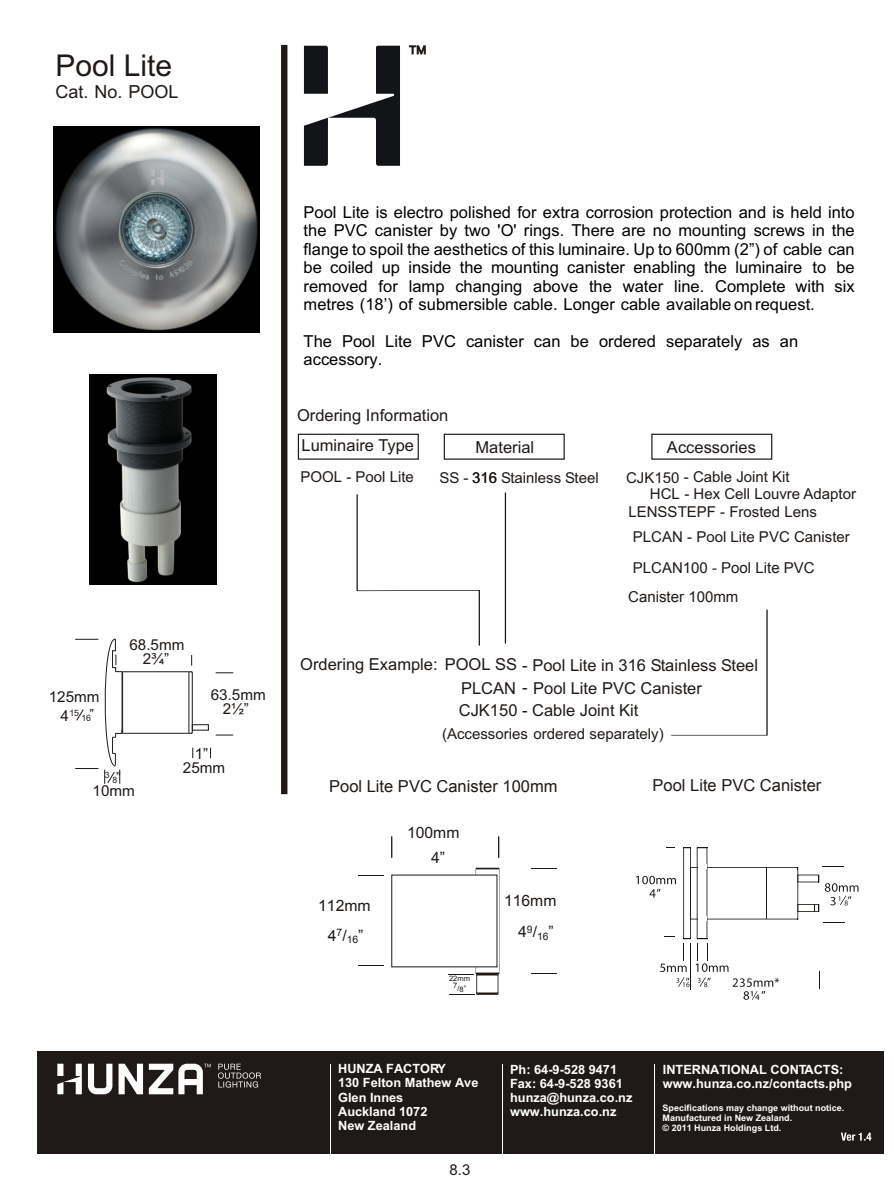
<style>
.page{position:relative;width:894px;height:1191px;background:#fff}
.page>*{position:absolute;margin:0;border:0;box-sizing:border-box;transform-origin:0 0}
.t1{font:30px "Arial Baltic";color:#1f1a17}
.t2{font:18px "Arial Baltic";color:#1f1a17}
.t3{font:16.5px/18.5px "Arial Baltic";color:#000;text-align:justify}
.t4{font:16.5px "Arial";color:#1f1a17}
.t5{font:16.5px "Arial";color:#1f1a17}
.t6{font:15.6px/25.2px "Arial Baltic";color:#1f1a17}
.t7{font:15.6px "Arial";color:#1f1a17}
.t8{font:15.15px "Arial";color:#1f1a17}
.t9{font:15px "Arial";color:#1f1a17}
.t10{font:15px "Arial Baltic";color:#1f1a17}
.t11{font:15px/29.2px "Arial";color:#1f1a17}
.t12{font:700 12.75px/14.2px "Arial Baltic";color:#fff}
.t13{font:10.35px "Arial";color:#1f1a17}
.t14{font:700 9px/10.1px "Arial Baltic";color:#fff}
.t15{font:8.7px "Arial";color:#1f1a17}
.t16{font:7.5px/9.4px "Arial";color:#1f1a17;text-align:center}
.s1{font-family:"Arial Baltic"}
.s2{font-family:"Arial"}
</style>
<div class="page">
<div style="left:281px;top:45px;width:6px;height:749px;background:#1f1a17"></div>
<div style="left:298px;top:434px;width:121px;height:26px;border:1px solid #1f1a17"></div>
<div style="left:651px;top:434px;width:121px;height:26px;border:1px solid #1f1a17"></div>
<div style="left:444px;top:434px;width:121px;height:26px;border:1px solid #1f1a17"></div>
<svg style="left:356px;top:494px;width:124px;height:152px"></svg>
<svg style="left:671px;top:609px;width:97px;height:127px"></svg>
<svg style="left:216px;top:735px;width:17px;height:1px"></svg>
<svg style="left:216px;top:673px;width:17px;height:1px"></svg>
<hr style="left:188px;top:672px;width:1px;height:61px;background:#1f1a17">
<hr style="left:123px;top:671px;width:66px;height:1px;background:#1f1a17">
<hr style="left:123px;top:733px;width:66px;height:1px;background:#1f1a17">
<hr style="left:192px;top:673px;width:1px;height:59px;background:#1f1a17">
<div style="left:192px;top:724px;width:17px;height:6px;border:1px solid #1f1a17"></div>
<hr style="left:505px;top:493px;width:1px;height:151px;background:#1f1a17">
<svg style="left:189px;top:655px;width:4px;height:19px"></svg>
<svg style="left:75px;top:638px;width:48px;height:146px"></svg>
<svg style="left:304px;top:46px;width:96px;height:120px"></svg>
<svg style="left:660px;top:1153px;width:120px;height:1px"></svg>
<svg style="left:409px;top:45px;width:17px;height:9px"></svg>
<img style="left:53px;top:127px;width:206px;height:206px">
<img style="left:90px;top:374px;width:126px;height:210px">
<div style="left:37px;top:1051px;width:847px;height:102px;background:#1f1a17"></div>
<svg style="left:839px;top:1133px;width:33px;height:21px"></svg>
<hr style="left:330px;top:1064px;width:1px;height:89px;background:#fff">
<hr style="left:503px;top:1064px;width:1px;height:89px;background:#fff">
<hr style="left:655px;top:1064px;width:1px;height:89px;background:#fff">
<svg style="left:57px;top:1064px;width:204px;height:31px"></svg>
<svg style="left:391px;top:836px;width:1px;height:22px"></svg>
<svg style="left:498px;top:836px;width:1px;height:22px"></svg>
<svg style="left:358px;top:875px;width:25px;height:1px"></svg>
<svg style="left:358px;top:965px;width:25px;height:1px"></svg>
<svg style="left:532px;top:868px;width:25px;height:1px"></svg>
<svg style="left:532px;top:973px;width:25px;height:1px"></svg>
<hr style="left:477px;top:973px;width:21px;height:2px;background:#1d1814">
<svg style="left:498px;top:973px;width:1px;height:22px"></svg>
<hr style="left:477px;top:993px;width:21px;height:2px;background:#1d1814">
<svg style="left:449px;top:973px;width:28px;height:22px"></svg>
<svg style="left:823px;top:922px;width:21px;height:1px"></svg>
<hr style="left:690px;top:867px;width:108px;height:1px;background:#1d1814">
<hr style="left:797px;top:868px;width:1px;height:51px;background:#1d1814">
<hr style="left:690px;top:919px;width:108px;height:1px;background:#1d1814">
<hr style="left:690px;top:848px;width:1px;height:91px;background:#1d1814">
<hr style="left:683px;top:848px;width:1px;height:91px;background:#1d1814">
<hr style="left:707px;top:848px;width:1px;height:91px;background:#1d1814">
<hr style="left:697px;top:848px;width:1px;height:91px;background:#1d1814">
<hr style="left:766px;top:868px;width:1px;height:51px;background:#1d1814">
<div style="left:698px;top:864px;width:8px;height:5px;background:#fff"></div>
<div style="left:698px;top:916px;width:8px;height:5px;background:#fff"></div>
<svg style="left:819px;top:971px;width:1px;height:18px"></svg>
<svg style="left:697px;top:847px;width:11px;height:2px"></svg>
<svg style="left:683px;top:847px;width:8px;height:2px"></svg>
<svg style="left:660px;top:936px;width:119px;height:64px"></svg>
<svg style="left:797px;top:866px;width:62px;height:46px"></svg>
<svg style="left:636px;top:876px;width:40px;height:22px"></svg>
<h1 class="t1" style="left:56px;top:54px;width:118px">Pool Lite</h1>
<p class="t2" style="left:56px;top:85px;width:125px">Cat. No. POOL</p>
<p class="t8" style="left:129px;top:639px;width:57px">68.5mm</p>
<p class="t8" style="left:143px;top:653px;width:28px">2¾”</p>
<p class="t8" style="left:49px;top:691px;width:52px">125mm</p>
<p class="t8" style="left:211px;top:689px;width:57px">63.5mm</p>
<p class="t8" style="left:223px;top:703px;width:28px">2½”</p>
<p class="t15" style="left:69px;top:709px;width:11px">15</p>
<p class="t15" style="left:81px;top:715px;width:14px">16<sup>”</sup></p>
<p class="t8" style="left:61px;top:710px;width:10px">4</p>
<p class="t15" style="left:112px;top:777px;width:10px">8<sup>”</sup></p>
<p class="t15" style="left:105px;top:772px;width:6px">3</p>
<p class="t8" style="left:93px;top:785px;width:44px">10mm</p>
<p class="t8" style="left:195px;top:748px;width:15px">1”</p>
<p class="t8" style="left:183px;top:762px;width:44px">25mm</p>
<p class="t3" style="left:304px;top:204px;width:553px">Pool Lite is electro polished for extra corrosion protection and is held into the PVC canister by two 'O' rings. There are no mounting screws in the flange to spoil the aesthetics of this luminaire. Up to 600mm (2”) of cable can be coiled up inside the mounting canister enabling the luminaire to be removed for lamp changing above the water line. Complete with six metres (18’) of submersible cable. Longer cable available on request.</p>
<p class="t3" style="left:304px;top:333px;width:496px">The Pool Lite PVC canister can be ordered separately as an accessory.</p>
<p class="t4" style="left:297px;top:409px;width:153px">Ordering Information</p>
<p class="t4" style="left:302px;top:439px;width:114px">Luminaire Type</p>
<p class="t4" style="left:475px;top:441px;width:60px">Material</p>
<p class="t9" style="left:439px;top:472px;width:161px">SS - 316 Stainless Steel</p>
<p class="t9" style="left:301px;top:472px;width:115px">POOL - Pool Lite</p>
<p class="t4" style="left:667px;top:441px;width:90px">Accessories</p>
<p class="t9" style="left:626px;top:472px;width:165px">CJK150 - Cable Joint Kit</p>
<p class="t9" style="left:650px;top:488px;width:208px">HCL - Hex Cell Louvre Adaptor</p>
<p class="t9" style="left:628px;top:506px;width:190px">LENSSTEPF - Frosted Lens</p>
<p class="t9" style="left:633px;top:531px;width:219px">PLCAN - Pool Lite PVC Canister</p>
<p class="t11" style="left:628px;top:553px;width:188px;text-indent:5px">PLCAN100 - Pool Lite PVC<br>Canister 100mm</p>
<p class="t4" style="left:300px;top:659px;width:459px">Ordering Example: POOL SS - Pool Lite in 316 Stainless Steel</p>
<p class="t4" style="left:461px;top:682px;width:242px">PLCAN - Pool Lite PVC Canister</p>
<p class="t4" style="left:459px;top:704px;width:181px">CJK150 - Cable Joint Kit</p>
<p class="t10" style="left:442px;top:728px;width:223px">(Accessories ordered separately)</p>
<p class="t5" style="left:329px;top:775px;width:230px">Pool Lite PVC Canister 100mm</p>
<p class="t5" style="left:653px;top:775px;width:170px">Pool Lite PVC Canister</p>
<p class="t6" style="left:431px;top:821px;width:30px;text-indent:-24px">100mm<br>4”</p>
<p class="t7" style="left:318px;top:896px;width:54px">112<span class="s1">mm</span></p>
<p class="t6" style="left:504px;top:889px;width:54px">1<span class="s2">16</span>mm</p>
<p class="t13" style="left:518px;top:929px;width:37px"><sup>4</sup>9<sup>/</sup>16<sup>”</sup></p>
<p class="t16" style="left:449px;top:974px;width:23px">22<span class="s1">mm<br></span>7/8<span class="s1">”</span></p>
<p class="t13" style="left:328px;top:933px;width:37px"><sup>4</sup>7<sup>/</sup>16<sup>”</sup></p>
<p class="t12" style="left:338px;top:1063px;width:142px">HUNZA FACTORY<br>130 Felton Mathew Ave<br>Glen Innes<br>Auckland 1072<br>New Zealand</p>
<p class="t12" style="left:510px;top:1063px;width:124px">Ph: 64-9-528 9471<br>Fax: 64-9-528 9361 hunza@hunza.co.nz www.hunza.co.nz</p>
<p class="t12" style="left:663px;top:1063px;width:191px">INTERNATIONAL CONTACTS: www.hunza.co.nz/contacts.php</p>
<p class="t14" style="left:663px;top:1104px;width:183px">Specifications may change without notice.<br>Manufactured in New Zealand.<br>© 2011 Hunza Holdings Ltd.</p>
<p class="t10" style="left:450px;top:1164px;width:22px">8.3</p>
</div>
